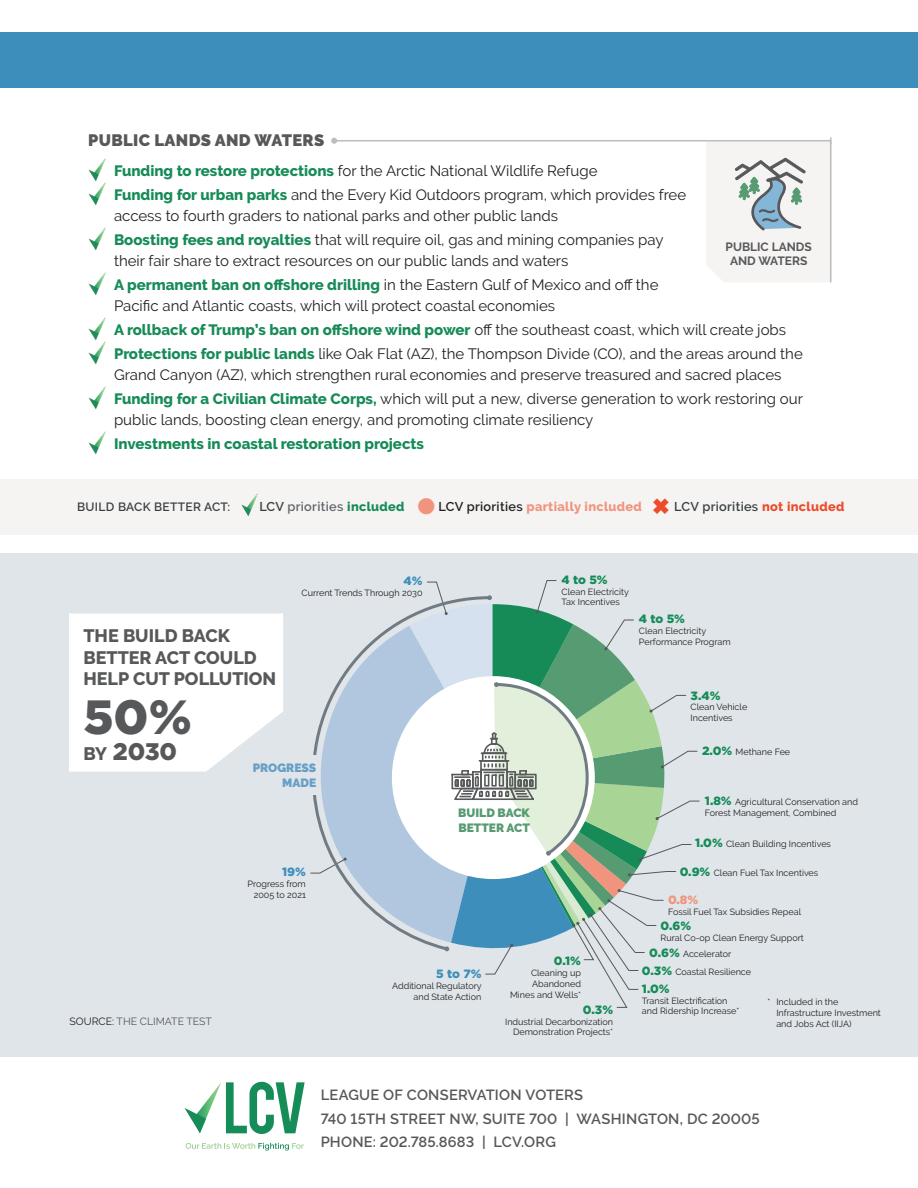
<style>
.page{position:relative;width:918px;height:1188px;background:#fff}
.page>*{position:absolute;margin:0;border:0;box-sizing:border-box;transform-origin:0 0}
.t1{font:900 48px "Gotham";color:#57585a}
.t2{font:900 24px "Gotham";color:#57585a}
.t3{font:800 18px/21.6px "Raleway";color:#57585a}
.text_first_page{font:900 16.5px "Raleway";letter-spacing:.02em;color:#57585a}
.bullet{font:15px/21px "Raleway";color:#231f20}
.bullet-2{font:800 15px "Raleway";color:#168b57}
.inside_cover_name{font:600 14.7px "Raleway";letter-spacing:.01em;color:#57585a}
.text_first_page-2{font:800 12.75px "Raleway";letter-spacing:.025em;color:#f1947d}
.t4{font:900 12px "Gotham";color:#168b57}
.t5{font:700 12px/14.4px "Raleway";color:#57585a;text-align:center}
.text_first_page-3{font:600 12px "Raleway";letter-spacing:.025em;color:#3c4043}
.t6{font:900 12px/14.4px "Raleway";color:#569b72}
.t7{font:900 12px "Raleway";color:#689fc6}
.t8{font:900 12px "Gotham";color:#3e8ebb}
.t9{font:900 12px "Gotham";color:#f1947d}
.t10{font:10.5px "Raleway";color:#57585a}
.t11{font:9px/10.8px "Raleway";color:#231f20;text-align:right}
.s1{font-weight:800;color:#168b57}
.s2{font-weight:400;color:#231f20}
.s3{font-weight:600;color:#3c4043}
.s4{font-weight:600;color:#636669}
.s5{color:#168b57}
.s6{font-weight:600;color:#231f20}
.s7{color:#ed4b29}
.s8{font-family:"Raleway";font-weight:800;font-size:18px}
.s9{font-family:"Gotham";font-weight:900;font-size:12px;color:#168b57}
.s10{color:#231f20}
</style>
<div class="page">
<div style="left:0;top:553px;width:918px;height:504px;background:#dfe5e9"></div>
<svg style="left:69px;top:614px;width:214px;height:158px;background:#fcfdfd"></svg>
<svg style="left:311px;top:615px;width:98px;height:322px"></svg>
<div style="left:299px;top:755px;width:20px;height:40px;background:#dfe5e9"></div>
<svg style="left:409px;top:580px;width:291px;height:428px"></svg>
<svg style="left:185px;top:1082px;width:120px;height:52px"></svg>
<svg style="left:186px;top:1143px;width:118px;height:8px"></svg>
<img style="left:88px;top:158px;width:18px;height:48px">
<img style="left:88px;top:227px;width:18px;height:24px">
<img style="left:88px;top:272px;width:18px;height:24px">
<img style="left:88px;top:317px;width:18px;height:48px">
<img style="left:88px;top:386px;width:18px;height:24px">
<img style="left:88px;top:431px;width:18px;height:24px">
<hr style="left:334px;top:140px;width:497px;height:1px;background:#bcbdc0">
<svg style="left:331px;top:138px;width:6px;height:6px"></svg>
<svg style="left:706px;top:137px;width:125px;height:145px"></svg>
<div style="left:0;top:32px;width:918px;height:56px;background:#3e8ebb"></div>
<div style="left:0;top:479px;width:918px;height:56px;background:#f5f4f3"></div>
<img style="left:241px;top:493px;width:17px;height:24px">
<p class="text_first_page" style="left:88px;top:131px;width:238px">PUBLIC LANDS AND WATERS</p>
<p class="bullet" style="left:114px;top:161px;width:485px"><span class="s1">Funding to restore protections</span> for the Arctic National Wildlife Refuge</p>
<p class="bullet" style="left:114px;top:185px;width:574px"><span class="s1">Funding for urban parks</span> and the Every Kid Outdoors program, which provides free access to fourth graders to national parks and other public lands</p>
<p class="bullet" style="left:114px;top:230px;width:551px"><span class="s1">Boosting fees and royalties</span> that will require oil, gas and mining companies pay their fair share to extract resources on our public lands and waters</p>
<p class="bullet" style="left:114px;top:275px;width:546px"><span class="s1">A permanent ban on offshore drilling</span> in the Eastern Gulf of Mexico and off the<br>Pacific and Atlantic coasts, which will protect coastal economies</p>
<p class="bullet-2" style="left:114px;top:322px;width:674px">A rollback of Trump’s ban on offshore wind power <span class="s2">off the southeast coast, which will create jobs</span></p>
<p class="bullet" style="left:114px;top:344px;width:690px"><span class="s1">Protections for public lands</span> like Oak Flat (AZ), the Thompson Divide (CO), and the areas around the<br>Grand Canyon (AZ), which strengthen rural economies and preserve treasured and sacred places</p>
<p class="bullet" style="left:114px;top:389px;width:691px"><span class="s1">Funding for a Civilian Climate Corps,</span> which will put a new, diverse generation to work restoring our public lands, boosting clean energy, and promoting climate resiliency</p>
<p class="bullet-2" style="left:114px;top:436px;width:312px">Investments in coastal restoration projects</p>
<p class="t5" style="left:726px;top:239px;width:88px">PUBLIC LANDS<br>AND WATERS</p>
<p class="text_first_page-3" style="left:77px;top:500px;width:155px">BUILD BACK BETTER ACT:</p>
<p class="text_first_page-2" style="left:259px;top:499px;width:587px"><span class="s3">LCV</span> <span class="s4">priorities</span> <span class="s5">included</span> ● <span class="s6">LCV priorities</span> partially included <span class="s7">✖</span> <span class="s3">LCV priorities</span> <span class="s7">not included</span></p>
<p class="t3" style="left:83px;top:625px;width:194px">THE BUILD BACK<br>BETTER ACT COULD<br>HELP CUT POLLUTION</p>
<p class="t1" style="left:83px;top:689px;width:110px">50%</p>
<p class="t2" style="left:83px;top:737px;width:95px"><span class="s8">BY</span> 2030</p>
<p class="t8" style="left:404px;top:574px;width:21px">4%</p>
<p class="t11" style="left:302px;top:588px;width:123px">Current Trends Through 2030</p>
<p class="t7" style="left:253px;top:761px;width:65px">PROGRESS</p>
<p class="t7" style="left:282px;top:775px;width:36px">MADE</p>
<p class="t6" style="left:458px;top:806px;width:73px">BUILD BACK<br>BETTER ACT</p>
<p class="t4" style="left:562px;top:573px;width:48px">4 to 5%</p>
<p class="t11" style="left:562px;top:586px;width:69px">Clean Electricity</p>
<p class="t11" style="left:562px;top:597px;width:60px">Tax Incentives</p>
<p class="t4" style="left:639px;top:612px;width:48px">4 to 5%</p>
<p class="t11" style="left:639px;top:626px;width:69px">Clean Electricity</p>
<p class="t11" style="left:639px;top:636px;width:93px">Performance Program</p>
<p class="t4" style="left:691px;top:688px;width:31px">3.4%</p>
<p class="t11" style="left:691px;top:702px;width:58px;text-align:left">Clean Vehicle<br>Incentives</p>
<p class="t11" style="left:702px;top:746px;width:90px"><span class="s9">2.0%</span> Methane Fee</p>
<p class="t11" style="left:705px;top:796px;width:155px;text-align:left"><span class="s9">1.8%</span> Agricultural Conservation and<br>Forest Management, Combined</p>
<p class="t11" style="left:695px;top:839px;width:137px"><span class="s9">1.0%</span> Clean Building Incentives</p>
<p class="t10" style="left:70px;top:1015px;width:144px"><span class="s10">SOURCE:</span> THE CLIMATE TEST</p>
<p class="t8" style="left:282px;top:865px;width:25px">19%</p>
<p class="t11" style="left:248px;top:878px;width:60px">Progress from<br>2005 to 2021</p>
<p class="t8" style="left:436px;top:967px;width:47px">5 to 7%</p>
<p class="t11" style="left:392px;top:980px;width:91px">Additional Regulatory and State Action</p>
<p class="t11" style="left:680px;top:867px;width:140px"><span class="s9">0.9%</span> Clean Fuel Tax Incentives</p>
<p class="t9" style="left:668px;top:893px;width:32px">0.8%</p>
<p class="t11" style="left:668px;top:906px;width:135px">Fossil Fuel Tax Subsidies Repeal</p>
<p class="t4" style="left:661px;top:919px;width:32px">0.6%</p>
<p class="t11" style="left:661px;top:932px;width:145px">Rural Co-op Clean Energy Support</p>
<p class="t11" style="left:649px;top:948px;width:84px"><span class="s9">0.6%</span> Accelerator</p>
<p class="t11" style="left:642px;top:966px;width:111px"><span class="s9">0.3%</span> Coastal Resilience</p>
<p class="t4" style="left:642px;top:982px;width:29px">1.0%</p>
<p class="t11" style="left:642px;top:995px;width:87px">Transit Electrification</p>
<p class="t4" style="left:554px;top:954px;width:29px">0.1%</p>
<p class="t11" style="left:510px;top:967px;width:73px">Cleaning up<br>Abandoned<br>Mines and Wells*</p>
<p class="t11" style="left:776px;top:997px;width:106px;text-align:left;text-indent:-9px">* Included in the<br>Infrastructure Investment and Jobs Act (IIJA)</p>
<p class="t4" style="left:583px;top:1003px;width:32px">0.3%</p>
<p class="t11" style="left:642px;top:1006px;width:99px">and Ridership Increase*</p>
<p class="t11" style="left:505px;top:1016px;width:110px">Industrial Decarbonization<br>Demonstration Projects*</p>
<p class="inside_cover_name" style="left:321px;top:1087px;width:264px">LEAGUE OF CONSERVATION VOTERS</p>
<p class="inside_cover_name" style="left:321px;top:1110px;width:441px">740 15TH STREET NW, SUITE 700 | WASHINGTON, DC 20005</p>
<p class="inside_cover_name" style="left:321px;top:1133px;width:237px">PHONE: 202.785.8683 | LCV.ORG</p>
</div>
